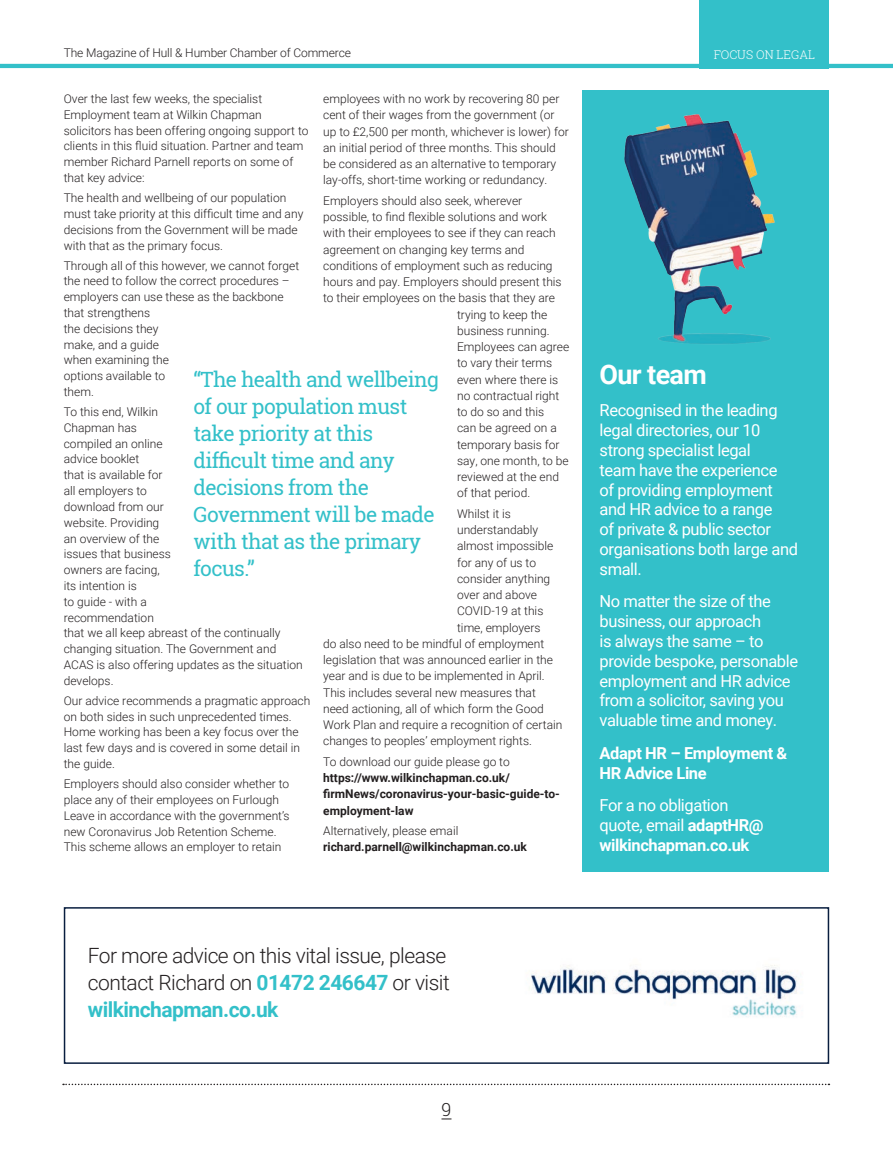
<style>
.page{position:relative;width:893px;height:1149px;background:#fff}
.page>*{position:absolute;margin:0;border:0;box-sizing:border-box;transform-origin:0 0}
.t1{font:700 27px "Roboto";letter-spacing:-.025em;color:#fff}
.t2{font:21px/27px "Roboto Slab";letter-spacing:-.03em;color:#33c0c9}
.t3{font:300 21px/27px "Roboto";letter-spacing:-.025em;color:#231f20}
.t4{font:300 18px "Roboto Slab";color:#231f20}
.t5{font:16.5px/19.8px "Roboto";letter-spacing:-.025em;color:#fff}
.t6{font:700 16.5px/19.8px "Roboto";letter-spacing:-.025em;color:#fff}
.t7{font:300 12px/15.8px "Roboto";color:#231f20}
.t8{font:700 12px/16.2px "Roboto";color:#231f20}
.t9{font:300 12px "Roboto Slab";color:#fff}
.s1{font-weight:700}
.s2{font-weight:700;color:#33c0c9}
</style>
<div class="page">
<svg style="left:63px;top:1083px;width:766px;height:1px"></svg>
<hr style="left:0;top:64px;width:893px;height:4px;background:#33c0c9">
<div style="left:699px;top:0;width:130px;height:68px;background:#33c0c9"></div>
<div style="left:64px;top:906px;width:765px;height:157px;border:2px solid #091e3f"></div>
<img style="left:531px;top:965px;width:266px;height:52px">
<div style="left:583px;top:90px;width:246px;height:781px;background:#33c0c9"></div>
<img style="left:624px;top:114px;width:151px;height:231px">
<p class="t7" style="left:64px;top:45px;width:289px">The Magazine of Hull &amp; Humber Chamber of Commerce</p>
<p class="t9" style="left:714px;top:46px;width:103px">FOCUS ON LEGAL</p>
<p class="t7" style="left:64px;top:90px;width:246px">Over the last few weeks, the specialist Employment team at Wilkin Chapman solicitors has been offering ongoing support to clients in this fluid situation. Partner and team member Richard Parnell reports on some of that key advice:</p>
<p class="t7" style="left:64px;top:189px;width:241px">The health and wellbeing of our population must take priority at this difficult time and any decisions from the Government will be made with that as the primary focus.</p>
<p class="t7" style="left:64px;top:257px;width:237px">Through all of this however, we cannot forget the need to follow the correct procedures – employers can use these as the backbone that strengthens<br>the decisions they<br>make, and a guide<br>when examining the<br>options available to<br>them.</p>
<p class="t7" style="left:64px;top:403px;width:240px">To this end, Wilkin<br>Chapman has<br>compiled an online<br>advice booklet<br>that is available for<br>all employers to<br>download from our<br>website. Providing<br>an overview of the<br>issues that business<br>owners are facing,<br>its intention is<br>to guide - with a<br>recommendation<br>that we all keep abreast of the continually changing situation. The Government and<br>ACAS is also offering updates as the situation develops.</p>
<p class="t7" style="left:64px;top:692px;width:248px">Our advice recommends a pragmatic approach on both sides in such unprecedented times.<br>Home working has been a key focus over the last few days and is covered in some detail in the guide.</p>
<p class="t7" style="left:64px;top:775px;width:227px">Employers should also consider whether to place any of their employees on Furlough Leave in accordance with the government’s new Coronavirus Job Retention Scheme.<br>This scheme allows an employer to retain</p>
<p class="t7" style="left:323px;top:90px;width:247px;line-height:16.2px">employees with no work by recovering 80 per cent of their wages from the government (or up to £2,500 per month, whichever is lower) for an initial period of three months. This should be considered as an alternative to temporary lay-offs, short-time working or redundancy.</p>
<p class="t7" style="left:323px;top:192px;width:201px">Employers should also seek, wherever</p>
<p class="t7" style="left:323px;top:208px;width:225px">possible, to find flexible solutions and work</p>
<p class="t7" style="left:323px;top:225px;width:234px">with their employees to see if they can reach</p>
<p class="t7" style="left:323px;top:241px;width:203px">agreement on changing key terms and</p>
<p class="t7" style="left:323px;top:257px;width:231px">conditions of employment such as reducing</p>
<p class="t7" style="left:323px;top:273px;width:240px">hours and pay. Employers should present this</p>
<p class="t7" style="left:323px;top:290px;width:233px">to their employees on the basis that they are</p>
<p class="t7" style="left:457px;top:306px;width:92px">trying to keep the</p>
<p class="t7" style="left:457px;top:322px;width:94px">business running.</p>
<p class="t7" style="left:457px;top:338px;width:114px">Employees can agree</p>
<p class="t7" style="left:457px;top:355px;width:97px">to vary their terms</p>
<p class="t7" style="left:457px;top:371px;width:103px">even where there is</p>
<p class="t7" style="left:457px;top:387px;width:104px">no contractual right</p>
<p class="t7" style="left:457px;top:403px;width:89px">to do so and this</p>
<p class="t7" style="left:457px;top:420px;width:101px">can be agreed on a</p>
<p class="t7" style="left:457px;top:436px;width:104px">temporary basis for</p>
<p class="t7" style="left:457px;top:452px;width:113px">say, one month, to be</p>
<p class="t7" style="left:457px;top:468px;width:103px">reviewed at the end</p>
<p class="t7" style="left:457px;top:484px;width:75px">of that period.</p>
<p class="t7" style="left:457px;top:505px;width:55px">Whilst it is</p>
<p class="t7" style="left:457px;top:521px;width:83px">understandably</p>
<p class="t7" style="left:457px;top:537px;width:98px">almost impossible</p>
<p class="t7" style="left:457px;top:554px;width:80px">for any of us to</p>
<p class="t7" style="left:457px;top:570px;width:95px">consider anything</p>
<p class="t7" style="left:457px;top:586px;width:81px">over and above</p>
<p class="t7" style="left:457px;top:602px;width:88px">COVID-19 at this</p>
<p class="t7" style="left:457px;top:619px;width:85px">time, employers</p>
<p class="t7" style="left:323px;top:635px;width:223px">do also need to be mindful of employment</p>
<p class="t7" style="left:323px;top:651px;width:231px">legislation that was announced earlier in the</p>
<p class="t7" style="left:323px;top:667px;width:223px">year and is due to be implemented in April.</p>
<p class="t7" style="left:323px;top:684px;width:214px">This includes several new measures that</p>
<p class="t7" style="left:323px;top:700px;width:222px">need actioning, all of which form the Good</p>
<p class="t7" style="left:323px;top:716px;width:241px">Work Plan and require a recognition of certain</p>
<p class="t7" style="left:323px;top:732px;width:210px">changes to peoples’ employment rights.</p>
<p class="t7" style="left:323px;top:753px;width:188px">To download our guide please go to</p>
<p class="t8" style="left:323px;top:769px;width:238px">https://www.wilkinchapman.co.uk/ firmNews/coronavirus-your-basic-guide-to&shy;employment-law</p>
<p class="t7" style="left:323px;top:822px;width:137px">Alternatively, please email</p>
<p class="t8" style="left:323px;top:838px;width:205px">richard.parnell@wilkinchapman.co.uk</p>
<h2 class="t2" style="left:193px;top:366px;width:247px">“The health and wellbeing of our population must take priority at this difficult time and any decisions from the<br>Government will be made with that as the primary focus.”</h2>
<h1 class="t1" style="left:600px;top:355px;width:109px">Our team</h1>
<h3 class="t5" style="left:600px;top:400px;width:200px">Recognised in the leading legal directories, our 10 strong specialist legal<br>team have the experience<br>of providing employment and HR advice to a range<br>of private &amp; public sector organisations both large and small.</h3>
<h3 class="t5" style="left:600px;top:590px;width:200px">No matter the size of the business, our approach<br>is always the same – to provide bespoke, personable employment and HR advice from a solicitor, saving you valuable time and money.</h3>
<h3 class="t6" style="left:600px;top:742px;width:189px">Adapt HR – Employment &amp;<br>HR Advice Line</h3>
<h3 class="t5" style="left:600px;top:794px;width:166px">For a no obligation quote, email <span class="s1">adaptHR@ wilkinchapman.co.uk</span></h3>
<h2 class="t3" style="left:88px;top:940px;width:363px">For more advice on this vital issue, please contact Richard on <span class="s2">01472 246647</span> or visit <span class="s2">wilkinchapman.co.uk</span></h2>
<h3 class="t4" style="left:441px;top:1096px;width:12px">9</h3>
</div>
